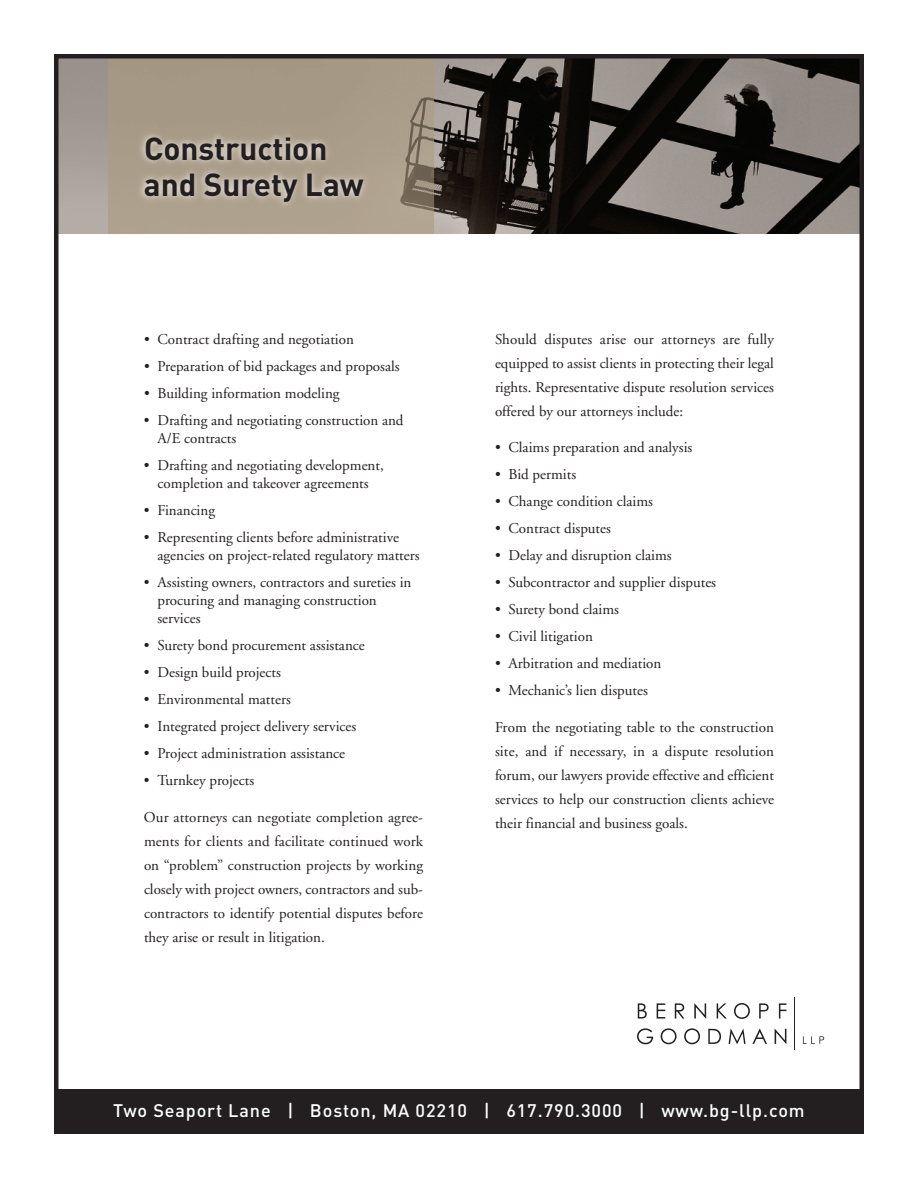
<style>
.page{position:relative;width:918px;height:1188px;background:#fff}
.page>*{position:absolute;margin:0;border:0;box-sizing:border-box;transform-origin:0 0}
.t1{font:700 31.5px/36px "DIN";color:#231f20}
.t2{font:500 18px "DIN";letter-spacing:.05em;color:#fff}
.t3{font:15px/24px "Adobe Garamond";color:#231f20}
</style>
<div class="page">
<img style="left:59px;top:59px;width:800px;height:175px">
<div style="left:54px;top:1089px;width:810px;height:45px;background:#231f20"></div>
<img style="left:108px;top:59px;width:326px;height:175px">
<svg style="left:638px;top:1003px;width:9px;height:16px"></svg>
<svg style="left:657px;top:1003px;width:8px;height:16px"></svg>
<svg style="left:675px;top:1003px;width:9px;height:16px"></svg>
<svg style="left:694px;top:1003px;width:12px;height:16px"></svg>
<svg style="left:717px;top:1003px;width:10px;height:16px"></svg>
<svg style="left:734px;top:1003px;width:16px;height:16px"></svg>
<svg style="left:759px;top:1003px;width:10px;height:16px"></svg>
<svg style="left:779px;top:1003px;width:7px;height:16px"></svg>
<svg style="left:637px;top:1028px;width:16px;height:16px"></svg>
<svg style="left:661px;top:1028px;width:16px;height:16px"></svg>
<svg style="left:684px;top:1028px;width:16px;height:16px"></svg>
<svg style="left:708px;top:1029px;width:13px;height:15px"></svg>
<svg style="left:729px;top:1029px;width:17px;height:15px"></svg>
<svg style="left:752px;top:1029px;width:15px;height:15px"></svg>
<svg style="left:775px;top:1029px;width:11px;height:15px"></svg>
<svg style="left:803px;top:1036px;width:21px;height:8px"></svg>
<hr style="left:794px;top:997px;width:1px;height:53px;background:#231f20">
<div style="left:54px;top:54px;width:810px;height:1080px;border:4px solid #231f20"></div>
<img style="left:130px;top:120px;width:298px;height:98px">
<h1 class="t1" style="left:144px;top:131px;width:221px">Construction and Surety Law</h1>
<p class="t3" style="left:144px;top:328px;width:211px">• Contract drafting and negotiation</p>
<p class="t3" style="left:144px;top:355px;width:257px">• Preparation of bid packages and proposals</p>
<p class="t3" style="left:144px;top:382px;width:197px">• Building information modeling</p>
<p class="t3" style="left:157px;top:412px;width:248px;line-height:18px;text-indent:-13px">• Drafting and negotiating construction and<br>A/E contracts</p>
<p class="t3" style="left:144px;top:457px;width:241px;line-height:18px;text-align:center">• Drafting and negotiating development, completion and takeover agreements</p>
<p class="t3" style="left:144px;top:499px;width:73px">• Financing</p>
<p class="t3" style="left:157px;top:529px;width:264px;line-height:18px;text-indent:-13px">• Representing clients before administrative agencies on project-related regulatory matters</p>
<p class="t3" style="left:157px;top:574px;width:255px;line-height:18px;text-indent:-13px">• Assisting owners, contractors and sureties in procuring and managing construction services</p>
<p class="t3" style="left:144px;top:634px;width:222px">• Surety bond procurement assistance</p>
<p class="t3" style="left:144px;top:661px;width:139px">• Design build projects</p>
<p class="t3" style="left:144px;top:688px;width:148px">• Environmental matters</p>
<p class="t3" style="left:144px;top:715px;width:214px">• Integrated project delivery services</p>
<p class="t3" style="left:144px;top:742px;width:203px">• Project administration assistance</p>
<p class="t3" style="left:144px;top:769px;width:112px">• Turnkey projects</p>
<p class="t3" style="left:144px;top:807px;width:281px;text-align:justify">Our attorneys can negotiate completion agree&shy;ments for clients and facilitate continued work on “problem” construction projects by working closely with project owners, contractors and sub&shy;contractors to identify potential disputes before they arise or result in litigation.</p>
<p class="t3" style="left:495px;top:328px;width:281px;text-align:justify">Should disputes arise our attorneys are fully equipped to assist clients in protecting their legal rights. Representative dispute resolution services offered by our attorneys include:</p>
<p class="t3" style="left:495px;top:436px;width:199px">• Claims preparation and analysis</p>
<p class="t3" style="left:495px;top:463px;width:83px">• Bid permits</p>
<p class="t3" style="left:495px;top:490px;width:160px">• Change condition claims</p>
<p class="t3" style="left:495px;top:517px;width:118px">• Contract disputes</p>
<p class="t3" style="left:495px;top:544px;width:178px">• Delay and disruption claims</p>
<p class="t3" style="left:495px;top:571px;width:223px">• Subcontractor and supplier disputes</p>
<p class="t3" style="left:495px;top:598px;width:126px">• Surety bond claims</p>
<p class="t3" style="left:495px;top:625px;width:99px">• Civil litigation</p>
<p class="t3" style="left:495px;top:652px;width:168px">• Arbitration and mediation</p>
<p class="t3" style="left:495px;top:679px;width:154px">• Mechanic’s lien disputes</p>
<p class="t3" style="left:495px;top:717px;width:281px;text-align:justify">From the negotiating table to the construction site, and if necessary, in a dispute resolution forum, our lawyers provide effective and efficient services to help our construction clients achieve their financial and business goals.</p>
<p class="t2" style="left:113px;top:1100px;width:693px">Two Seaport Lane | Boston, MA 02210 | 617.790.3000 | www.bg-llp.com</p>
</div>
